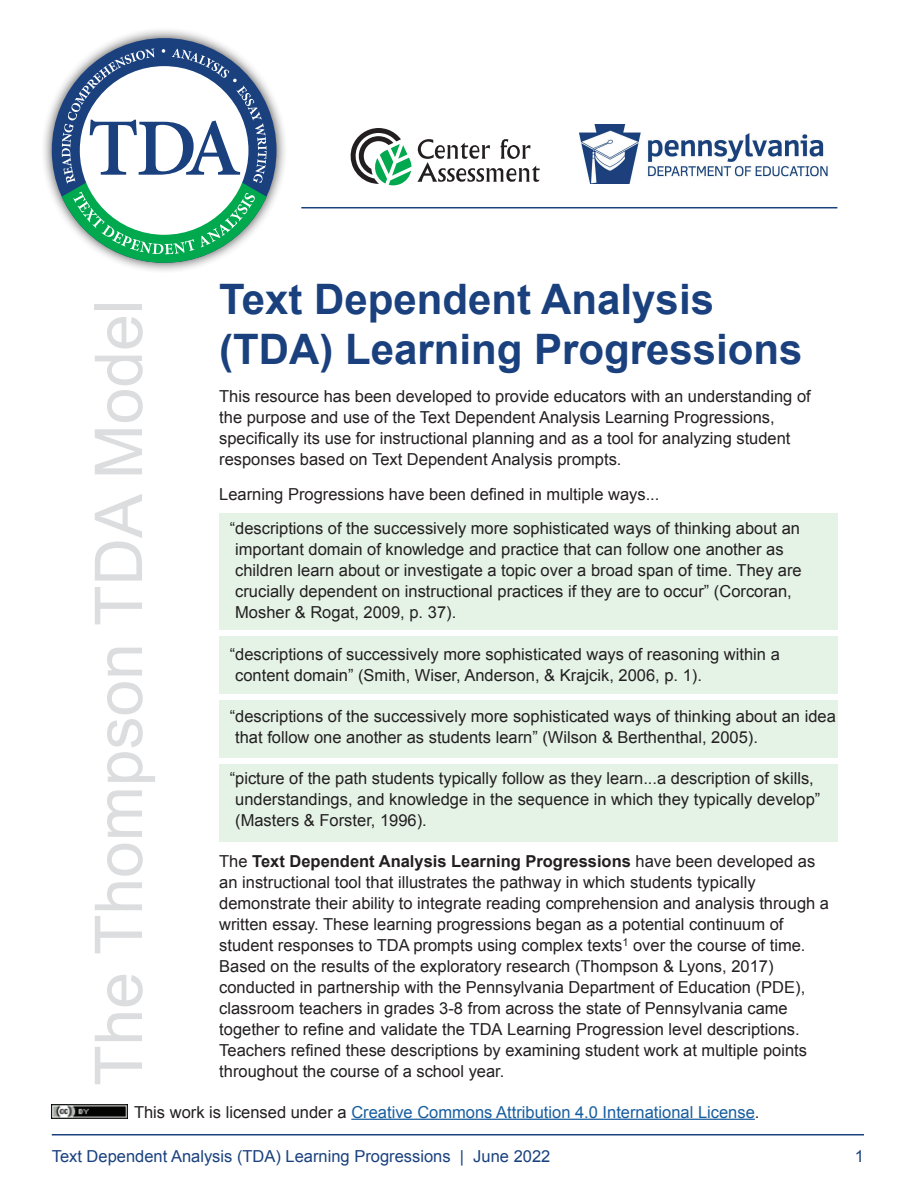
<style>
.page{position:relative;width:918px;height:1188px;background:#fff}
.page>*{position:absolute;margin:0;border:0;box-sizing:border-box;transform-origin:0 0}
.t1{font:66px "Arial";color:#dcdddf}
.t2{font:700 42px/50.4px "Arial";color:#1a417e}
.t3{font:16.5px/21px "Arial";color:#231f20}
.t4{font:16.5px "Arial";color:#175d9e}
.t5{font:16.5px "Arial";color:#1a417e}
.s1{font-weight:700}
.s2{color:#231f20}
</style>
<div class="page">
<div style="left:219px;top:513px;width:618px;height:117px;background:#e5f3e7"></div>
<div style="left:219px;top:700px;width:618px;height:58px;background:#e5f3e7"></div>
<div style="left:219px;top:764px;width:618px;height:78px;background:#e5f3e7"></div>
<hr style="left:351px;top:1119px;width:404px;height:1px;background:#175d9e">
<img style="left:52px;top:1105px;width:75px;height:13px">
<hr style="left:52px;top:1134px;width:812px;height:2px;background:#1a417e">
<hr style="left:301px;top:207px;width:536px;height:1px;background:#1a417e">
<div style="left:219px;top:637px;width:618px;height:57px;background:#e5f3e7"></div>
<img style="left:579px;top:125px;width:249px;height:59px">
<div style="left:41px;top:27px;width:246px;height:247px;background:#231f20;opacity:.8"></div>
<svg style="left:57px;top:48px;width:215px;height:215px"></svg>
<svg style="left:417px;top:139px;width:123px;height:43px"></svg>
<svg style="left:350px;top:128px;width:61px;height:57px"></svg>
<h2 class="t2" style="left:219px;top:275px;width:585px">Text Dependent Analysis (TDA) Learning Progressions</h2>
<p class="t3" style="left:219px;top:386px;width:593px">This resource has been developed to provide educators with an understanding of the purpose and use of the Text Dependent Analysis Learning Progressions, specifically its use for instructional planning and as a tool for analyzing student responses based on Text Dependent Analysis prompts.</p>
<p class="t3" style="left:219px;top:484px;width:442px">Learning Progressions have been defined in multiple ways...</p>
<p class="t3" style="left:235px;top:518px;width:568px;text-indent:-5px">“descriptions of the successively more sophisticated ways of thinking about an important domain of knowledge and practice that can follow one another as children learn about or investigate a topic over a broad span of time. They are crucially dependent on instructional practices if they are to occur” (Corcoran, Mosher &amp; Rogat, 2009, p. 37).</p>
<p class="t3" style="left:235px;top:644px;width:546px;text-indent:-5px">“descriptions of successively more sophisticated ways of reasoning within a content domain” (Smith, Wiser, Anderson, &amp; Krajcik, 2006, p. 1).</p>
<p class="t3" style="left:235px;top:706px;width:602px;text-indent:-5px">“descriptions of the successively more sophisticated ways of thinking about an idea that follow one another as students learn” (Wilson &amp; Berthenthal, 2005).</p>
<p class="t3" style="left:235px;top:768px;width:587px;text-indent:-5px">“picture of the path students typically follow as they learn...a description of skills, understandings, and knowledge in the sequence in which they typically develop” (Masters &amp; Forster, 1996).</p>
<p class="t3" style="left:219px;top:851px;width:611px">The <span class="s1">Text Dependent Analysis Learning Progressions</span> have been developed as an instructional tool that illustrates the pathway in which students typically demonstrate their ability to integrate reading comprehension and analysis through a written essay. These learning progressions began as a potential continuum of student responses to TDA prompts using complex texts<sup>1</sup> over the course of time.<br>Based on the results of the exploratory research (Thompson &amp; Lyons, 2017) conducted in partnership with the Pennsylvania Department of Education (PDE), classroom teachers in grades 3-8 from across the state of Pennsylvania came together to refine and validate the TDA Learning Progression level descriptions.<br>Teachers refined these descriptions by examining student work at multiple points throughout the course of a school year.</p>
<p class="t4" style="left:134px;top:1101px;width:627px"><span class="s2">This work is licensed under a</span> Creative Commons Attribution 4.0 International License<span class="s2">.</span></p>
<p class="t5" style="left:52px;top:1145px;width:500px">Text Dependent Analysis (TDA) Learning Progressions | June 2022</p>
<p class="t5" style="left:855px;top:1146px;width:11px">1</p>
<h1 class="t1" style="left:76px;top:1086px;width:788px;rotate:-90deg">The Thompson TDA Model</h1>
</div>
